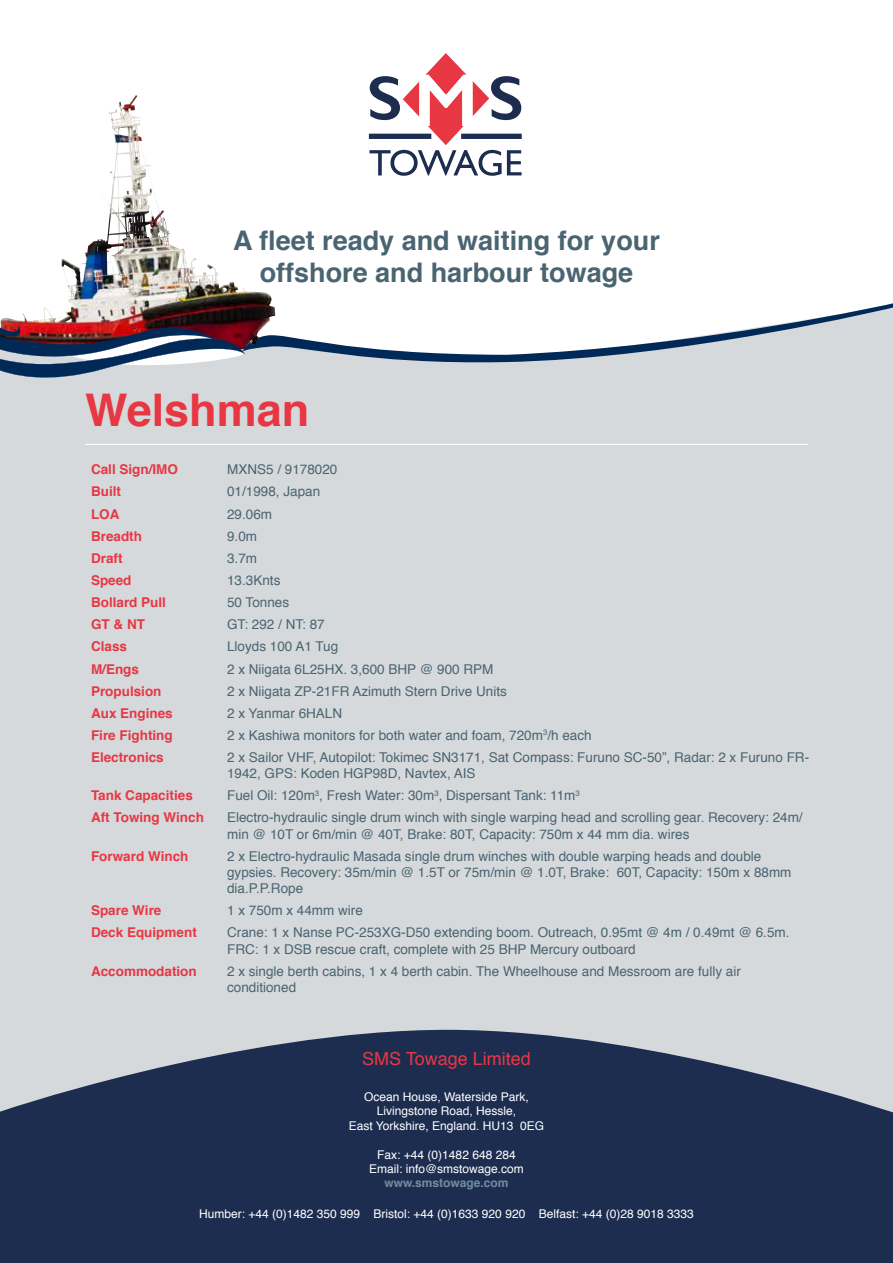
<style>
.page{position:relative;width:893px;height:1263px;background:#fff}
.page>*{position:absolute;margin:0;border:0;box-sizing:border-box;transform-origin:0 0}
.t1{font:700 45px "Helvetica";color:#e73743}
.t2{font:700 27px/32.4px "Helvetica";color:#4a6472;text-align:center}
.t3{font:18px "Helvetica";color:#e73743}
.t4{font:13.5px/16.2px "Helvetica";color:#4a6472}
.t5{font:700 13.5px "Helvetica";color:#e73743}
.t6{font:12px/14.4px "Helvetica";color:#fff;text-align:center}
.t7{font:700 12px "Helvetica";color:#718d9f}
</style>
<div class="page">
<div style="left:0;top:297px;width:893px;height:733px;background:#d6d9db"></div>
<svg style="left:369px;top:53px;width:153px;height:123px"></svg>
<svg style="left:0;top:1030px;width:893px;height:233px;background:#344261"></svg>
<hr style="left:85px;top:444px;width:723px;height:1px;background:#fff">
<img style="left:109px;top:99px;width:24px;height:106px">
<svg style="left:0;top:303px;width:893px;height:81px"></svg>
<h2 class="t2" style="left:233px;top:225px;width:428px">A fleet ready and waiting for your offshore and harbour towage</h2>
<h1 class="t1" style="left:85px;top:374px;width:226px">Welshman</h1>
<p class="t5" style="left:91px;top:459px;width:89px">Call Sign/IMO</p>
<p class="t4" style="left:227px;top:462px;width:112px">MXNS5 / 9178020</p>
<p class="t5" style="left:91px;top:481px;width:31px">Built</p>
<p class="t4" style="left:227px;top:484px;width:95px">01/1998, Japan</p>
<p class="t5" style="left:91px;top:503px;width:30px">LOA</p>
<p class="t4" style="left:227px;top:506px;width:47px">29.06m</p>
<p class="t5" style="left:91px;top:525px;width:53px">Breadth</p>
<p class="t4" style="left:227px;top:528px;width:32px">9.0m</p>
<p class="t5" style="left:91px;top:547px;width:33px">Draft</p>
<p class="t4" style="left:227px;top:550px;width:32px">3.7m</p>
<p class="t5" style="left:91px;top:569px;width:42px">Speed</p>
<p class="t4" style="left:227px;top:572px;width:55px">13.3Knts</p>
<p class="t5" style="left:91px;top:591px;width:77px">Bollard Pull</p>
<p class="t4" style="left:227px;top:595px;width:64px">50 Tonnes</p>
<p class="t5" style="left:91px;top:614px;width:55px">GT &amp; NT</p>
<p class="t4" style="left:227px;top:617px;width:99px">GT: 292 / NT: 87</p>
<p class="t5" style="left:91px;top:636px;width:38px">Class</p>
<p class="t4" style="left:227px;top:639px;width:113px">Lloyds 100 A1 Tug</p>
<p class="t5" style="left:91px;top:658px;width:50px">M/Engs</p>
<p class="t4" style="left:227px;top:661px;width:268px">2 x Niigata 6L25HX. 3,600 BHP @ 900 RPM</p>
<p class="t5" style="left:91px;top:680px;width:72px">Propulsion</p>
<p class="t4" style="left:227px;top:683px;width:281px">2 x Niigata ZP-21FR Azimuth Stern Drive Units</p>
<p class="t5" style="left:91px;top:702px;width:83px">Aux Engines</p>
<p class="t4" style="left:227px;top:705px;width:117px">2 x Yanmar 6HALN</p>
<p class="t5" style="left:91px;top:724px;width:83px">Fire Fighting</p>
<p class="t4" style="left:227px;top:727px;width:366px">2 x Kashiwa monitors for both water and foam, 720m<sup>3</sup>/h each</p>
<p class="t5" style="left:91px;top:746px;width:74px">Electronics</p>
<p class="t4" style="left:227px;top:749px;width:583px">2 x Sailor VHF, Autopilot: Tokimec SN3171, Sat Compass: Furuno SC-50”, Radar: 2 x Furuno FR-<br>1942, GPS: Koden HGP98D, Navtex, AIS</p>
<p class="t5" style="left:91px;top:785px;width:103px">Tank Capacities</p>
<p class="t4" style="left:227px;top:788px;width:354px">Fuel Oil: 120m<sup>3</sup>, Fresh Water: 30m<sup>3</sup>, Dispersant Tank: 11m<sup>3</sup></p>
<p class="t5" style="left:91px;top:807px;width:114px">Aft Towing Winch</p>
<p class="t4" style="left:227px;top:810px;width:577px">Electro-hydraulic single drum winch with single warping head and scrolling gear. Recovery: 24m/ min @ 10T or 6m/min @ 40T, Brake: 80T, Capacity: 750m x 44 mm dia. wires</p>
<p class="t5" style="left:91px;top:845px;width:99px">Forward Winch</p>
<p class="t4" style="left:227px;top:848px;width:566px">2 x Electro-hydraulic Masada single drum winches with double warping heads and double gypsies. Recovery: 35m/min @ 1.5T or 75m/min @ 1.0T, Brake: 60T, Capacity: 150m x 88mm dia.P.P.Rope</p>
<p class="t5" style="left:91px;top:900px;width:72px">Spare Wire</p>
<p class="t4" style="left:227px;top:903px;width:137px">1 x 750m x 44mm wire</p>
<p class="t5" style="left:91px;top:922px;width:107px">Deck Equipment</p>
<p class="t4" style="left:227px;top:925px;width:564px">Crane: 1 x Nanse PC-253XG-D50 extending boom. Outreach, 0.95mt @ 4m / 0.49mt @ 6.5m.<br>FRC: 1 x DSB rescue craft, complete with 25 BHP Mercury outboard</p>
<p class="t5" style="left:91px;top:960px;width:107px">Accommodation</p>
<p class="t4" style="left:227px;top:963px;width:515px">2 x single berth cabins, 1 x 4 berth cabin. The Wheelhouse and Messroom are fully air conditioned</p>
<h3 class="t3" style="left:362px;top:1045px;width:170px">SMS Towage Limited</h3>
<p class="t6" style="left:349px;top:1090px;width:197px">Ocean House, Waterside Park,<br>Livingstone Road, Hessle,<br>East Yorkshire, England. HU13 0EG</p>
<p class="t6" style="left:369px;top:1147px;width:156px">Fax: +44 (0)1482 648 284<br>Email: info@smstowage.com</p>
<p class="t7" style="left:384px;top:1173px;width:126px">www.smstowage.com</p>
<p class="t6" style="left:199px;top:1207px;width:496px">Humber: +44 (0)1482 350 999 Bristol: +44 (0)1633 920 920 Belfast: +44 (0)28 9018 3333</p>
</div>
